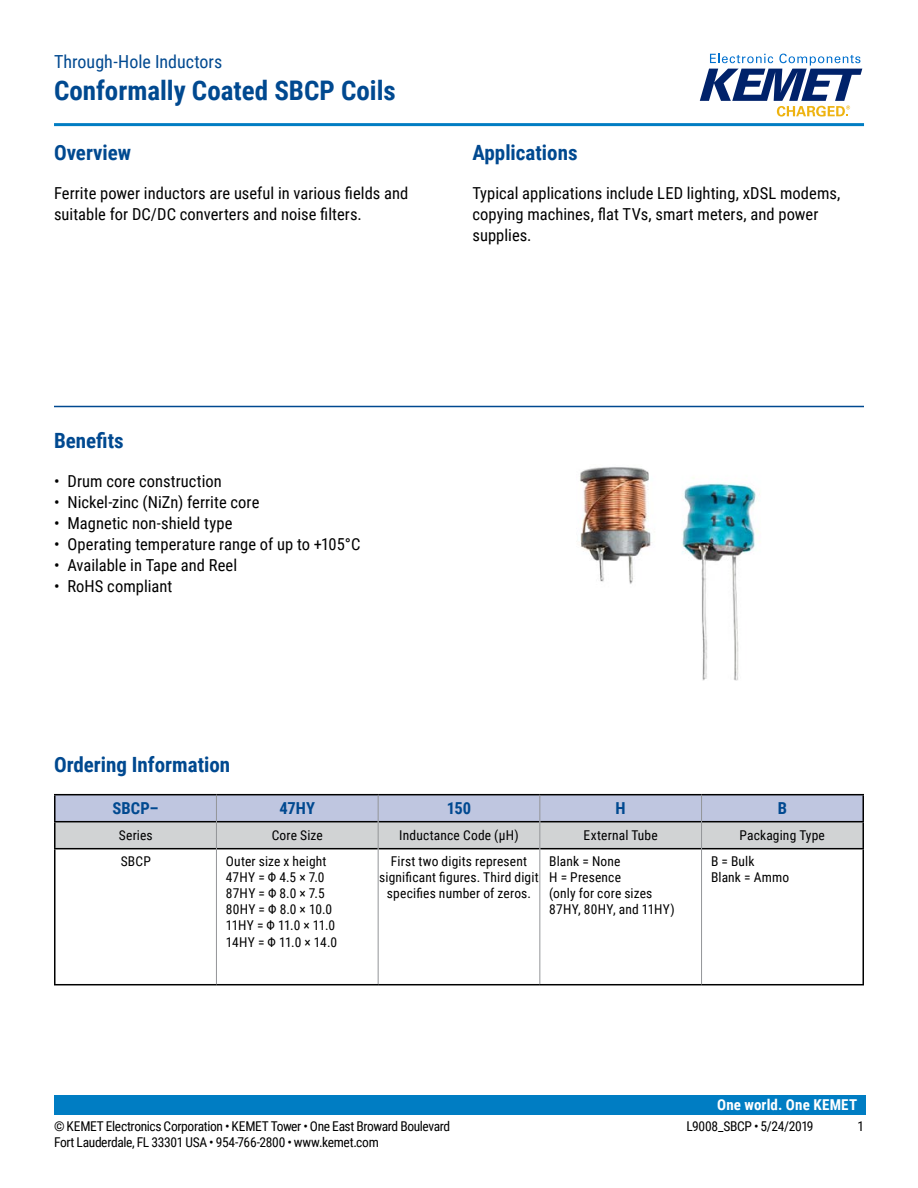
<style>
.page{position:relative;width:918px;height:1188px;background:#fff}
.page>*{position:absolute;margin:0;border:0;box-sizing:border-box;transform-origin:0 0}
.t1{font:700 27px "Roboto Condensed";color:#004990}
.t2{font:700 21px "Roboto Condensed";color:#004990}
.t3{font:18px "Roboto Condensed";color:#004990}
.t4{font:16.5px/21px "Roboto Condensed";letter-spacing:.005em;color:#000}
.t5{font:700 16.5px "Roboto Condensed";letter-spacing:.005em;color:#004990}
.t6{font:700 15px "Roboto Condensed";letter-spacing:.015em;color:#fff}
.t7{font:13.5px/16.2px "Roboto Condensed";letter-spacing:.01em;color:#000}
.t8{font:13.5px "Roboto Condensed";letter-spacing:-.025em;color:#000}
</style>
<div class="page">
<svg style="left:700px;top:54px;width:162px;height:63px"></svg>
<hr style="left:54px;top:123px;width:810px;height:3px;background:#007dc3">
<div style="left:54px;top:1095px;width:811px;height:20px;background:#007dc3"></div>
<hr style="left:54px;top:406px;width:810px;height:1px;background:#004990">
<svg style="left:56px;top:849px;width:483px;height:135px"></svg>
<hr style="left:54px;top:821px;width:162px;height:1px;background:#000">
<hr style="left:702px;top:821px;width:162px;height:1px;background:#000">
<hr style="left:54px;top:794px;width:162px;height:1px;background:#000">
<hr style="left:54px;top:795px;width:2px;height:26px;background:#000">
<hr style="left:216px;top:794px;width:162px;height:1px;background:#000">
<hr style="left:378px;top:794px;width:162px;height:1px;background:#000">
<hr style="left:540px;top:794px;width:162px;height:1px;background:#000">
<hr style="left:702px;top:794px;width:162px;height:1px;background:#000">
<hr style="left:862px;top:795px;width:2px;height:26px;background:#000">
<hr style="left:54px;top:822px;width:2px;height:26px;background:#000">
<hr style="left:862px;top:822px;width:2px;height:26px;background:#000">
<hr style="left:54px;top:848px;width:162px;height:1px;background:#000">
<hr style="left:54px;top:849px;width:2px;height:135px;background:#000">
<hr style="left:54px;top:984px;width:162px;height:1px;background:#000">
<hr style="left:378px;top:984px;width:162px;height:1px;background:#000">
<hr style="left:216px;top:984px;width:162px;height:1px;background:#000">
<hr style="left:702px;top:848px;width:162px;height:1px;background:#000">
<hr style="left:862px;top:849px;width:2px;height:135px;background:#000">
<hr style="left:540px;top:984px;width:162px;height:1px;background:#000">
<hr style="left:702px;top:984px;width:162px;height:1px;background:#000">
<svg style="left:55px;top:795px;width:808px;height:54px;background:#bcc0cd"></svg>
<hr style="left:216px;top:849px;width:1px;height:135px;background:#939598">
<hr style="left:378px;top:849px;width:1px;height:135px;background:#939598">
<hr style="left:539px;top:849px;width:1px;height:135px;background:#939598">
<hr style="left:701px;top:849px;width:1px;height:135px;background:#939598">
<img style="left:580px;top:467px;width:179px;height:213px">
<p class="t3" style="left:54px;top:48px;width:170px">Through-Hole Inductors</p>
<h1 class="t1" style="left:54px;top:71px;width:343px">Conformally Coated SBCP Coils</h1>
<p class="t2" style="left:54px;top:138px;width:79px">Overview</p>
<p class="t4" style="left:54px;top:182px;width:356px">Ferrite power inductors are useful in various fields and suitable for DC/DC converters and noise filters.</p>
<p class="t2" style="left:472px;top:138px;width:107px">Applications</p>
<p class="t4" style="left:472px;top:182px;width:369px">Typical applications include LED lighting, xDSL modems, copying machines, flat TVs, smart meters, and power supplies.</p>
<p class="t2" style="left:54px;top:426px;width:71px">Benefits</p>
<p class="t4" style="left:54px;top:470px;width:169px">• Drum core construction</p>
<p class="t4" style="left:54px;top:491px;width:207px">• Nickel-zinc (NiZn) ferrite core</p>
<p class="t4" style="left:54px;top:512px;width:180px">• Magnetic non-shield type</p>
<p class="t4" style="left:54px;top:533px;width:308px">• Operating temperature range of up to +105°C</p>
<p class="t4" style="left:54px;top:554px;width:185px">• Available in Tape and Reel</p>
<p class="t4" style="left:54px;top:575px;width:120px">• RoHS compliant</p>
<p class="t2" style="left:54px;top:750px;width:178px">Ordering Information</p>
<p class="t5" style="left:113px;top:797px;width:48px">SBCP–</p>
<p class="t5" style="left:279px;top:797px;width:37px">47HY</p>
<p class="t5" style="left:447px;top:797px;width:26px">150</p>
<p class="t5" style="left:616px;top:797px;width:12px">H</p>
<p class="t5" style="left:778px;top:797px;width:11px">B</p>
<p class="t7" style="left:119px;top:827px;width:35px">Series</p>
<p class="t7" style="left:272px;top:827px;width:53px">Core Size</p>
<p class="t7" style="left:399px;top:827px;width:121px">Inductance Code (µH)</p>
<p class="t7" style="left:584px;top:827px;width:76px">External Tube</p>
<p class="t7" style="left:739px;top:827px;width:87px">Packaging Type</p>
<p class="t7" style="left:121px;top:852px;width:32px">SBCP</p>
<p class="t7" style="left:226px;top:852px;width:113px">Outer size x height<br>47HY = Φ 4.5 × 7.0<br>87HY = Φ 8.0 × 7.5<br>80HY = Φ 8.0 × 10.0<br>11HY = Φ 11.0 × 11.0<br>14HY = Φ 11.0 × 14.0</p>
<p class="t7" style="left:379px;top:852px;width:161px;text-align:center">First two digits represent significant figures. Third digit specifies number of zeros.</p>
<p class="t7" style="left:549px;top:852px;width:127px">Blank = None<br>H = Presence<br>(only for core sizes<br>87HY, 80HY, and 11HY)</p>
<p class="t7" style="left:711px;top:852px;width:80px">B = Bulk<br>Blank = Ammo</p>
<p class="t6" style="left:717px;top:1094px;width:142px">One world. One KEMET</p>
<p class="t8" style="left:54px;top:1116px;width:398px">© KEMET Electronics Corporation • KEMET Tower • One East Broward Boulevard</p>
<p class="t8" style="left:687px;top:1116px;width:129px">L9008_SBCP • 5/24/2019</p>
<p class="t7" style="left:857px;top:1117px;width:8px">1</p>
<p class="t8" style="left:54px;top:1133px;width:326px">Fort Lauderdale, FL 33301 USA • 954-766-2800 • www.kemet.com</p>
</div>
